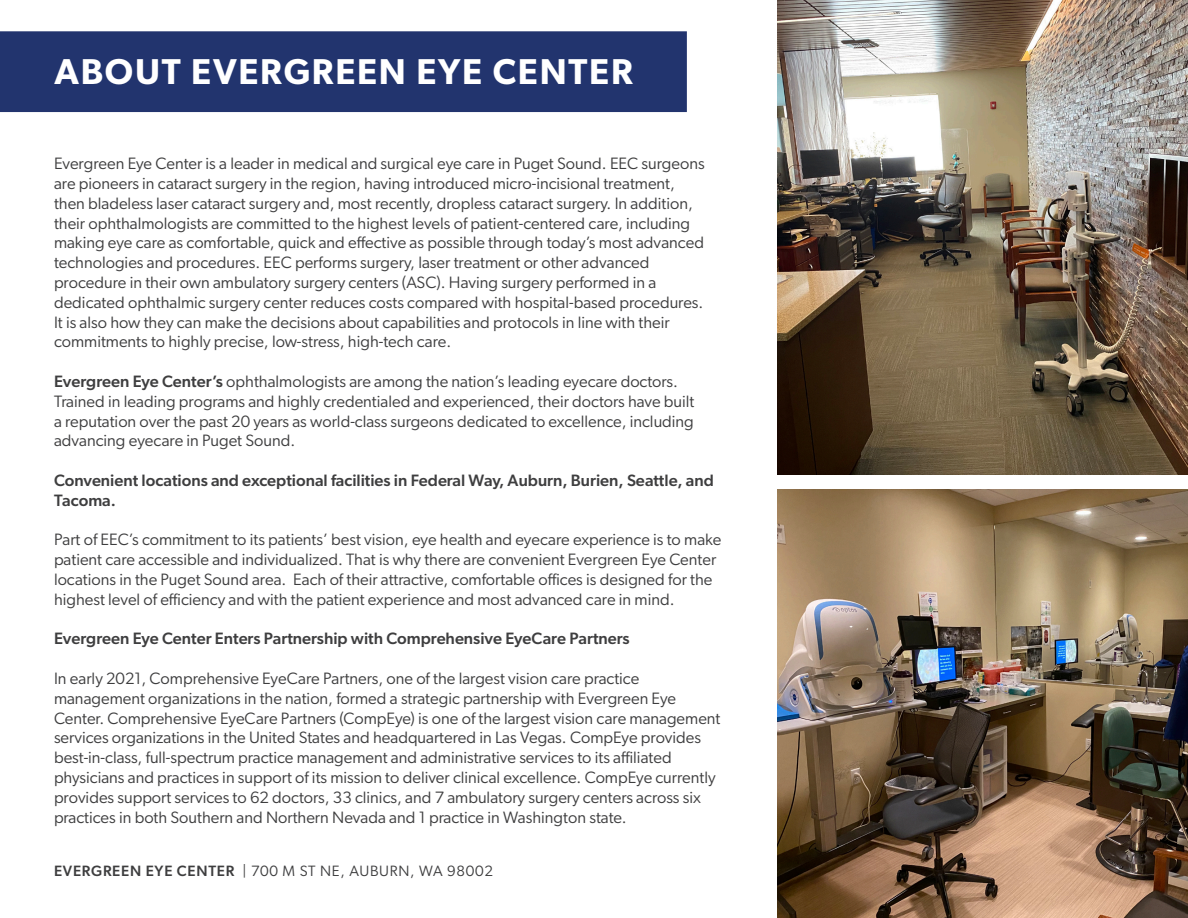
<style>
.page{position:relative;width:1188px;height:918px;background:#fff}
.page>*{position:absolute;margin:0;border:0;box-sizing:border-box;transform-origin:0 0}
.t1{font:600 36px "Gibson";letter-spacing:.05em;color:#fff}
.t2{font:16.5px/19.8px "Gibson";color:#3e3e3f}
.t3{font:500 16.5px/19.8px "Gibson";color:#3e3e3f}
.t4{font:15px "Gibson";letter-spacing:.05em;color:#3e3e3f}
.s1{font-weight:500}
</style>
<div class="page">
<img style="left:778px;top:489px;width:410px;height:429px">
<img style="left:778px;top:0;width:410px;height:475px">
<div style="left:1px;top:32px;width:685px;height:79px;background:#22346e"></div>
<div style="left:0;top:31px;width:687px;height:81px;border:2px solid #22346e"></div>
<p class="t1" style="left:54px;top:50px;width:580px">ABOUT EVERGREEN EYE CENTER</p>
<p class="t2" style="left:54px;top:153px;width:652px">Evergreen Eye Center is a leader in medical and surgical eye care in Puget Sound. EEC surgeons are pioneers in cataract surgery in the region, having introduced micro-incisional treatment, then bladeless laser cataract surgery and, most recently, dropless cataract surgery. In addition, their ophthalmologists are committed to the highest levels of patient-centered care, including making eye care as comfortable, quick and effective as possible through today’s most advanced technologies and procedures. EEC performs surgery, laser treatment or other advanced procedure in their own ambulatory surgery centers (ASC). Having surgery performed in a dedicated ophthalmic surgery center reduces costs compared with hospital-based procedures.<br>It is also how they can make the decisions about capabilities and protocols in line with their commitments to highly precise, low-stress, high-tech care.</p>
<p class="t2" style="left:54px;top:371px;width:642px"><span class="s1">Evergreen Eye Center’s</span> ophthalmologists are among the nation’s leading eyecare doctors.<br>Trained in leading programs and highly credentialed and experienced, their doctors have built a reputation over the past 20 years as world-class surgeons dedicated to excellence, including advancing eyecare in Puget Sound.</p>
<p class="t3" style="left:54px;top:470px;width:661px">Convenient locations and exceptional facilities in Federal Way, Auburn, Burien, Seattle, and<br>Tacoma.</p>
<p class="t2" style="left:54px;top:530px;width:669px">Part of EEC’s commitment to its patients’ best vision, eye health and eyecare experience is to make patient care accessible and individualized. That is why there are convenient Evergreen Eye Center locations in the Puget Sound area. Each of their attractive, comfortable offices is designed for the highest level of efficiency and with the patient experience and most advanced care in mind.</p>
<p class="t3" style="left:54px;top:628px;width:577px">Evergreen Eye Center Enters Partnership with Comprehensive EyeCare Partners</p>
<p class="t2" style="left:54px;top:668px;width:668px">In early 2021, Comprehensive EyeCare Partners, one of the largest vision care practice management organizations in the nation, formed a strategic partnership with Evergreen Eye Center. Comprehensive EyeCare Partners (CompEye) is one of the largest vision care management services organizations in the United States and headquartered in Las Vegas. CompEye provides best-in-class, full-spectrum practice management and administrative services to its affiliated physicians and practices in support of its mission to deliver clinical excellence. CompEye currently provides support services to 62 doctors, 33 clinics, and 7 ambulatory surgery centers across six practices in both Southern and Northern Nevada and 1 practice in Washington state.</p>
<p class="t4" style="left:54px;top:862px;width:441px"><span class="s1">EVERGREEN EYE CENTER</span> | 700 M ST NE, AUBURN, WA 98002</p>
</div>
